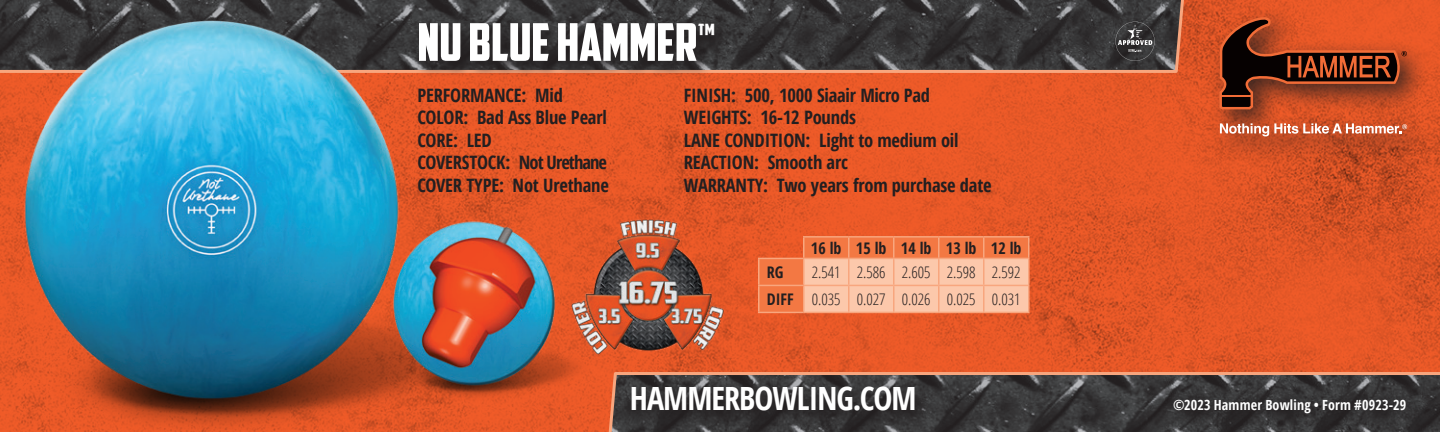
<style>
.page{position:relative;width:1440px;height:432px;background:#fff}
.page>*{position:absolute;margin:0;border:0;box-sizing:border-box;transform-origin:0 0}
.Outlined_Shoe_Name{font:52px "American Captain";color:#fff}
.t1{font:700 32px "Open Sans Condensed";letter-spacing:-.03em;color:#fff}
.Stats_info_2018{font:700 18.4px "Open Sans Condensed";letter-spacing:-.01em;color:#231f20}
.Stats_info_2018-2{font:700 18.4px "Open Sans Condensed";letter-spacing:-.04em;color:#231f20}
.Tech_Specs_-_2_-_PF_Din{font:300 16px "Open Sans Condensed";color:#231f20}
.Tech_Specs_-_2_-_PF_Din-2{font:700 16px "Open Sans Condensed";color:#231f20}
.t2{font:700 14px "Open Sans Condensed";letter-spacing:.015em;color:#fff}
</style>
<div class="page">
<img style="left:480px;top:0;width:960px;height:432px">
<svg style="left:480px;top:0;width:708px;height:74px;background:#473f3d"></svg>
<svg style="left:604px;top:371px;width:836px;height:61px;background:#534541"></svg>
<img style="left:0;top:0;width:480px;height:432px">
<img style="left:378px;top:209px;width:212px;height:192px">
<svg style="left:1170px;top:396px;width:252px;height:33px;background:#323031"></svg>
<div style="left:1209px;top:7px;width:225px;height:157px;background:#231f20;opacity:.8"></div>
<svg style="left:1220px;top:123px;width:187px;height:13px"></svg>
<svg style="left:1219px;top:16px;width:188px;height:93px;background:#913a1c"></svg>
<svg style="left:415px;top:20px;width:316px;height:57px;background:#453531"></svg>
<svg style="left:628px;top:384px;width:303px;height:42px;background:#312f30"></svg>
<img style="left:571px;top:219px;width:154px;height:135px">
<svg style="left:1115px;top:22px;width:40px;height:39px;background:#4a494a"></svg>
<hr style="left:758px;top:258px;width:46px;height:1px;background:#f8a67e">
<hr style="left:758px;top:286px;width:2px;height:26px;background:#f8a67e">
<hr style="left:1028px;top:286px;width:2px;height:26px;background:#f8a67e">
<hr style="left:758px;top:259px;width:2px;height:26px;background:#f8a67e">
<hr style="left:1028px;top:259px;width:2px;height:26px;background:#f8a67e">
<hr style="left:758px;top:285px;width:46px;height:1px;background:#f8a67e">
<hr style="left:984px;top:285px;width:46px;height:1px;background:#f8a67e">
<hr style="left:758px;top:312px;width:46px;height:1px;background:#f8a67e">
<hr style="left:804px;top:312px;width:45px;height:1px;background:#f8a67e">
<hr style="left:849px;top:312px;width:45px;height:1px;background:#f8a67e">
<hr style="left:894px;top:312px;width:45px;height:1px;background:#f8a67e">
<hr style="left:939px;top:312px;width:45px;height:1px;background:#f8a67e">
<hr style="left:984px;top:312px;width:46px;height:1px;background:#f8a67e">
<hr style="left:803px;top:236px;width:46px;height:2px;background:#f8a67e">
<hr style="left:849px;top:236px;width:45px;height:2px;background:#f8a67e">
<hr style="left:894px;top:236px;width:45px;height:2px;background:#f8a67e">
<hr style="left:939px;top:236px;width:45px;height:2px;background:#f8a67e">
<hr style="left:984px;top:236px;width:46px;height:2px;background:#f8a67e">
<svg style="left:759px;top:237px;width:270px;height:75px;background:#f7a57f"></svg>
<hr style="left:1028px;top:238px;width:2px;height:20px;background:#f8a67e">
<hr style="left:804px;top:258px;width:45px;height:1px;background:#f8a67e">
<hr style="left:849px;top:258px;width:45px;height:1px;background:#f8a67e">
<hr style="left:894px;top:258px;width:45px;height:1px;background:#f8a67e">
<hr style="left:939px;top:258px;width:45px;height:1px;background:#f8a67e">
<hr style="left:984px;top:258px;width:46px;height:1px;background:#f8a67e">
<p class="Outlined_Shoe_Name" style="left:417px;top:11px;width:299px">NU BLUE HAMMER<sup>™</sup></p>
<p class="Stats_info_2018" style="left:417px;top:82px;width:147px">PERFORMANCE: Mid</p>
<p class="Stats_info_2018" style="left:417px;top:104px;width:191px">COLOR: Bad Ass Blue Pearl</p>
<p class="Stats_info_2018" style="left:417px;top:127px;width:76px">CORE: LED</p>
<p class="Stats_info_2018-2" style="left:417px;top:149px;width:191px">COVERSTOCK: Not Urethane</p>
<p class="Stats_info_2018" style="left:417px;top:172px;width:193px">COVER TYPE: Not Urethane</p>
<p class="Stats_info_2018" style="left:684px;top:82px;width:247px">FINISH: 500, 1000 Siaair Micro Pad</p>
<p class="Stats_info_2018" style="left:684px;top:104px;width:174px">WEIGHTS: 16-12 Pounds</p>
<p class="Stats_info_2018" style="left:684px;top:127px;width:276px">LANE CONDITION: Light to medium oil</p>
<p class="Stats_info_2018" style="left:684px;top:149px;width:166px">REACTION: Smooth arc</p>
<p class="Stats_info_2018" style="left:684px;top:172px;width:309px">WARRANTY: Two years from purchase date</p>
<p class="Tech_Specs_-_2_-_PF_Din-2" style="left:811px;top:237px;width:32px">16 lb</p>
<p class="Tech_Specs_-_2_-_PF_Din-2" style="left:856px;top:237px;width:32px">15 lb</p>
<p class="Tech_Specs_-_2_-_PF_Din-2" style="left:901px;top:237px;width:32px">14 lb</p>
<p class="Tech_Specs_-_2_-_PF_Din-2" style="left:946px;top:237px;width:32px">13 lb</p>
<p class="Tech_Specs_-_2_-_PF_Din-2" style="left:991px;top:237px;width:32px">12 lb</p>
<p class="Tech_Specs_-_2_-_PF_Din-2" style="left:767px;top:261px;width:18px">RG</p>
<p class="Tech_Specs_-_2_-_PF_Din" style="left:812px;top:261px;width:30px">2.541</p>
<p class="Tech_Specs_-_2_-_PF_Din" style="left:857px;top:261px;width:30px">2.586</p>
<p class="Tech_Specs_-_2_-_PF_Din" style="left:902px;top:261px;width:30px">2.605</p>
<p class="Tech_Specs_-_2_-_PF_Din" style="left:947px;top:261px;width:30px">2.598</p>
<p class="Tech_Specs_-_2_-_PF_Din" style="left:992px;top:261px;width:30px">2.592</p>
<p class="Tech_Specs_-_2_-_PF_Din-2" style="left:767px;top:288px;width:28px">DIFF</p>
<p class="Tech_Specs_-_2_-_PF_Din" style="left:812px;top:288px;width:30px">0.035</p>
<p class="Tech_Specs_-_2_-_PF_Din" style="left:857px;top:288px;width:30px">0.027</p>
<p class="Tech_Specs_-_2_-_PF_Din" style="left:902px;top:288px;width:30px">0.026</p>
<p class="Tech_Specs_-_2_-_PF_Din" style="left:947px;top:288px;width:30px">0.025</p>
<p class="Tech_Specs_-_2_-_PF_Din" style="left:992px;top:288px;width:30px">0.031</p>
<p class="t1" style="left:630px;top:376px;width:288px">HAMMERBOWLING.COM</p>
<p class="t2" style="left:1173px;top:395px;width:235px">©2023 Hammer Bowling • Form #0923-29</p>
</div>
